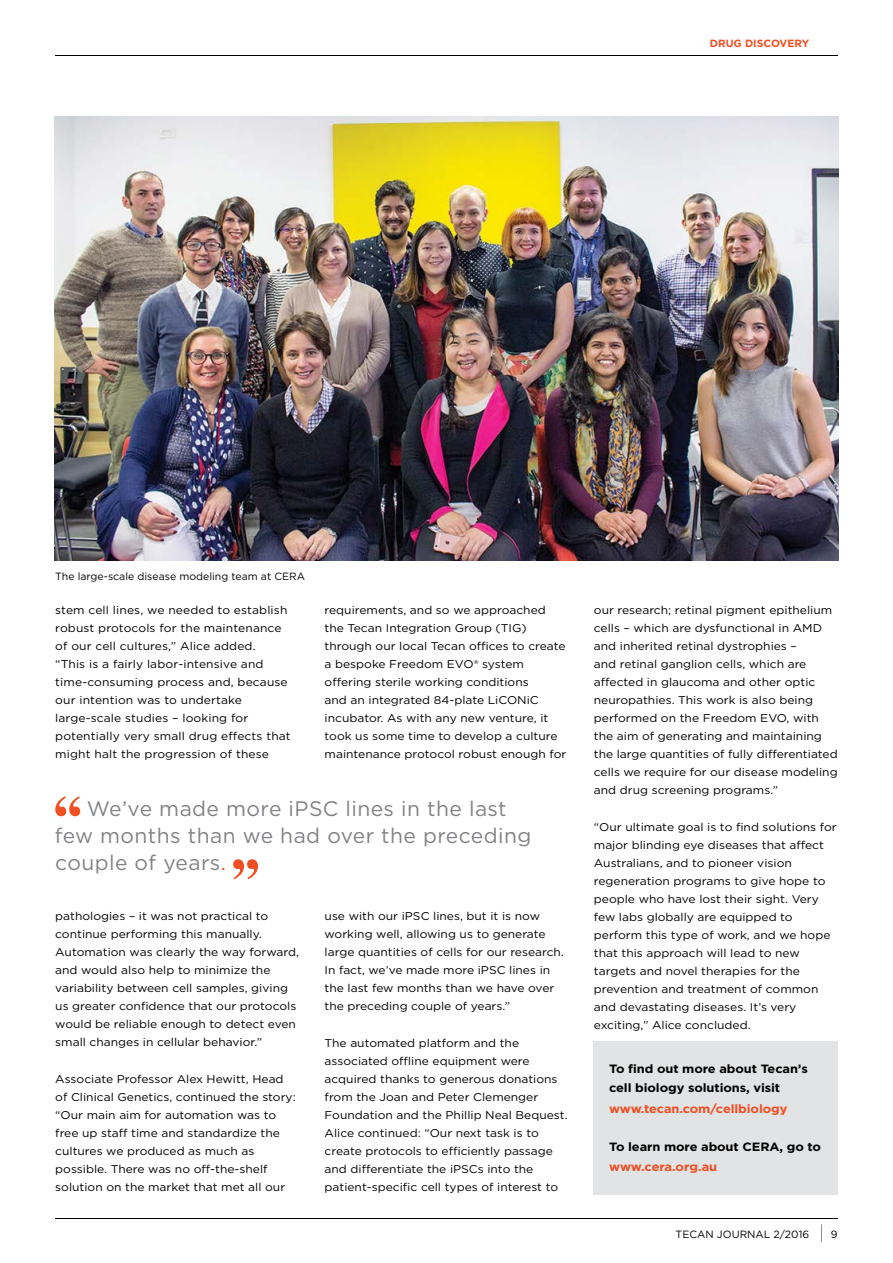
<style>
.page{position:relative;width:893px;height:1263px;background:#fff}
.page>*{position:absolute;margin:0;border:0;box-sizing:border-box;transform-origin:0 0}
.t1{font:21px/27px "Gotham";letter-spacing:.02em;color:#808285}
.t2{font:700 12px/19.5px "Gotham";letter-spacing:-.01em;color:#000;scale:1.07 1}
.t3{font:700 12px "Gotham";letter-spacing:-.01em;color:#f04e23;scale:1.07 1}
.t4{font:11.25px/18px "Gotham";color:#000;scale:1.07 1}
.t5{font:10.5px "Gotham";color:#000}
.t6{font:700 10.5px "Gotham";color:#f04e23}
.s1{color:#f04e23}
</style>
<div class="page">
<svg style="left:821px;top:1224px;width:1px;height:18px"></svg>
<hr style="left:55px;top:55px;width:783px;height:1px;background:#000">
<hr style="left:55px;top:1218px;width:783px;height:1px;background:#000">
<img style="left:54px;top:117px;width:785px;height:444px">
<div style="left:593px;top:1042px;width:245px;height:153px;background:#e2e3e4"></div>
<svg style="left:55px;top:796px;width:25px;height:20px"></svg>
<svg style="left:233px;top:859px;width:25px;height:20px"></svg>
<p class="t6" style="left:710px;top:36px;width:101px">DRUG DISCOVERY</p>
<p class="t5" style="left:55px;top:569px;width:251px">The large-scale disease modeling team at CERA</p>
<p class="t4" style="left:55px;top:601px;width:222px">stem cell lines, we needed to establish robust protocols for the maintenance of our cell cultures,” Alice added.<br>“This is a fairly labor-intensive and time-consuming process and, because our intention was to undertake large-scale studies – looking for potentially very small drug effects that might halt the progression of these</p>
<p class="t4" style="left:325px;top:601px;width:227px">requirements, and so we approached the Tecan Integration Group (TIG) through our local Tecan offices to create a bespoke Freedom EVO® system offering sterile working conditions<br>and an integrated 84-plate LiCONiC incubator. As with any new venture, it took us some time to develop a culture maintenance protocol robust enough for</p>
<h1 class="t1" style="left:55px;top:795px;width:478px;text-indent:32px">We’ve made more iPSC lines in the last few months than we had over the preceding couple of years<span class="s1">.</span></h1>
<p class="t4" style="left:55px;top:907px;width:229px">pathologies – it was not practical to continue performing this manually.<br>Automation was clearly the way forward, and would also help to minimize the variability between cell samples, giving us greater confidence that our protocols would be reliable enough to detect even small changes in cellular behavior.”</p>
<p class="t4" style="left:55px;top:1070px;width:226px">Associate Professor Alex Hewitt, Head of Clinical Genetics, continued the story: “Our main aim for automation was to free up staff time and standardize the cultures we produced as much as possible. There was no off-the-shelf solution on the market that met all our</p>
<p class="t4" style="left:325px;top:907px;width:225px">use with our iPSC lines, but it is now working well, allowing us to generate large quantities of cells for our research.<br>In fact, we’ve made more iPSC lines in the last few months than we have over the preceding couple of years.”</p>
<p class="t4" style="left:325px;top:1034px;width:229px">The automated platform and the associated offline equipment were acquired thanks to generous donations from the Joan and Peter Clemenger Foundation and the Phillip Neal Bequest.<br>Alice continued: “Our next task is to create protocols to efficiently passage and differentiate the iPSCs into the patient-specific cell types of interest to</p>
<p class="t4" style="left:594px;top:601px;width:229px">our research; retinal pigment epithelium cells – which are dysfunctional in AMD and inherited retinal dystrophies –<br>and retinal ganglion cells, which are affected in glaucoma and other optic neuropathies. This work is also being performed on the Freedom EVO, with the aim of generating and maintaining the large quantities of fully differentiated cells we require for our disease modeling and drug screening programs.”</p>
<p class="t4" style="left:594px;top:818px;width:228px">“Our ultimate goal is to find solutions for major blinding eye diseases that affect Australians, and to pioneer vision regeneration programs to give hope to people who have lost their sight. Very few labs globally are equipped to perform this type of work, and we hope that this approach will lead to new targets and novel therapies for the prevention and treatment of common and devastating diseases. It’s very exciting,” Alice concluded.</p>
<p class="t2" style="left:609px;top:1059px;width:187px">To find out more about Tecan’s cell biology solutions, visit</p>
<p class="t3" style="left:609px;top:1101px;width:168px">www.tecan.com/cellbiology</p>
<p class="t2" style="left:609px;top:1137px;width:200px">To learn more about CERA, go to</p>
<p class="t3" style="left:609px;top:1159px;width:103px">www.cera.org.au</p>
<p class="t5" style="left:676px;top:1227px;width:135px">TECAN JOURNAL 2/2016</p>
<p class="t5" style="left:831px;top:1227px;width:8px">9</p>
</div>
